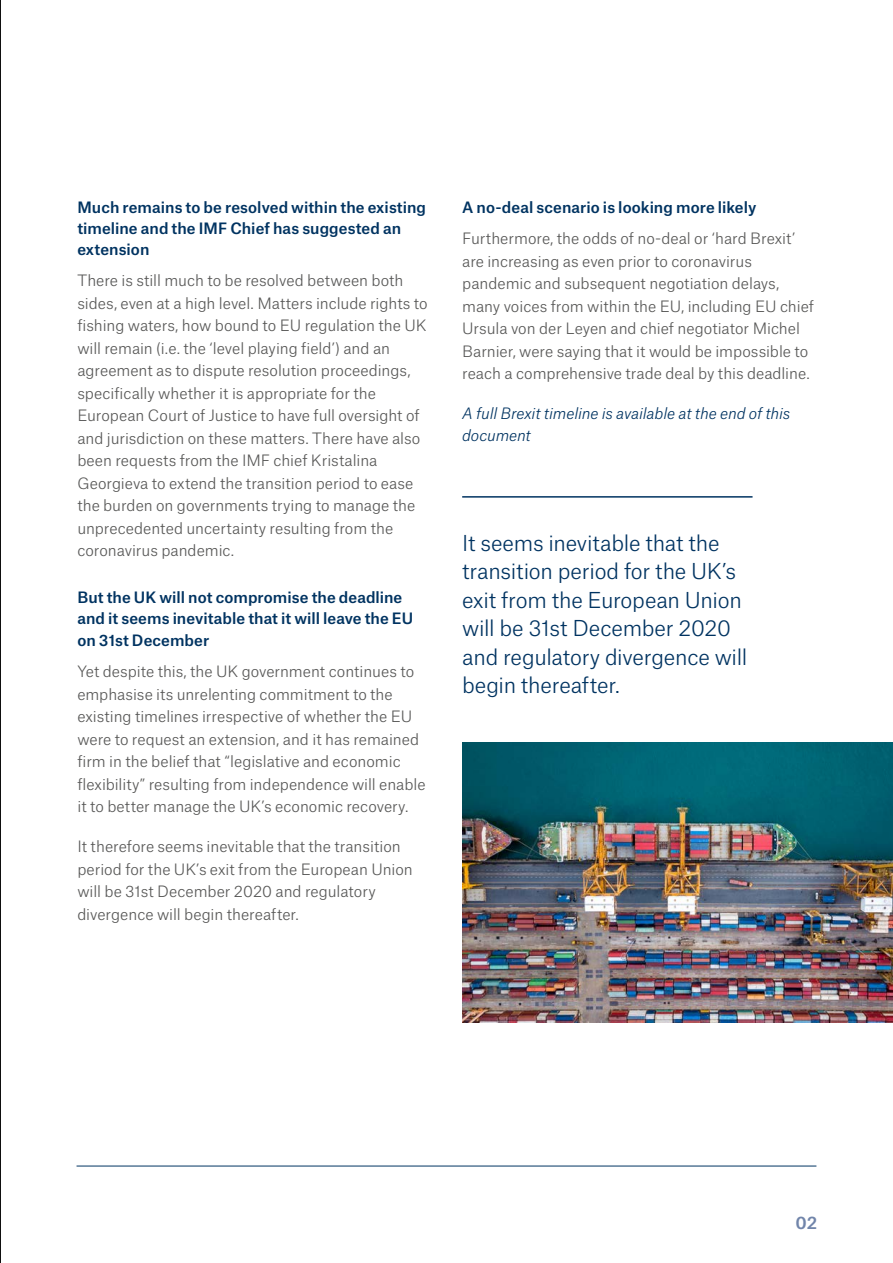
<style>
.page{position:relative;width:893px;height:1263px;background:#fff}
.page>*{position:absolute;margin:0;border:0;box-sizing:border-box;transform-origin:0 0}
.t1{font:300 21px/28.5px "Atlas Grotesk";letter-spacing:-.01em;color:#003361}
.t2{font:500 16.5px "Atlas Grotesk";color:#7185aa}
.t3{font:300 15px/22.5px "Atlas Grotesk";color:#575756}
.t4{font:500 15px/21px "Atlas Grotesk";letter-spacing:.005em;color:#003361}
.t5{font:italic 300 15px/22.5px "Atlas Grotesk";letter-spacing:-.01em;color:#003361}
</style>
<div class="page">
<hr style="left:77px;top:1166px;width:739px;height:1px;background:#003361">
<hr style="left:462px;top:496px;width:290px;height:2px;background:#003361">
<img style="left:462px;top:742px;width:431px;height:280px">
<hr style="left:0;top:0;width:1px;height:1263px;background:#000">
<p class="t4" style="left:77px;top:196px;width:350px">Much remains to be resolved within the existing timeline and the IMF Chief has suggested an extension</p>
<p class="t3" style="left:77px;top:268px;width:352px">There is still much to be resolved between both sides, even at a high level. Matters include rights to fishing waters, how bound to EU regulation the UK will remain (i.e. the ‘level playing field’) and an agreement as to dispute resolution proceedings, specifically whether it is appropriate for the European Court of Justice to have full oversight of and jurisdiction on these matters. There have also been requests from the IMF chief Kristalina Georgieva to extend the transition period to ease the burden on governments trying to manage the unprecedented uncertainty resulting from the coronavirus pandemic.</p>
<p class="t4" style="left:77px;top:585px;width:337px">But the UK will not compromise the deadline and it seems inevitable that it will leave the EU</p>
<p class="t4" style="left:77px;top:629px;width:133px">on 31st December</p>
<p class="t3" style="left:77px;top:659px;width:350px">Yet despite this, the UK government continues to emphasise its unrelenting commitment to the existing timelines irrespective of whether the EU were to request an extension, and it has remained firm in the belief that “legislative and economic flexibility” resulting from independence will enable it to better manage the UK’s economic recovery.</p>
<p class="t3" style="left:77px;top:833px;width:337px">It therefore seems inevitable that the transition period for the UK’s exit from the European Union will be 31st December 2020 and regulatory divergence will begin thereafter.</p>
<p class="t4" style="left:462px;top:196px;width:296px">A no-deal scenario is looking more likely</p>
<p class="t3" style="left:462px;top:226px;width:353px">Furthermore, the odds of no-deal or ‘hard Brexit’ are increasing as even prior to coronavirus pandemic and subsequent negotiation delays, many voices from within the EU, including EU chief Ursula von der Leyen and chief negotiator Michel Barnier, were saying that it would be impossible to reach a comprehensive trade deal by this deadline.</p>
<p class="t5" style="left:462px;top:400px;width:330px">A full Brexit timeline is available at the end of this document</p>
<h1 class="t1" style="left:462px;top:526px;width:287px">It seems inevitable that the transition period for the UK’s exit from the European Union will be 31st December 2020 and regulatory divergence will begin thereafter.</h1>
<p class="t2" style="left:795px;top:1209px;width:23px">02</p>
</div>
